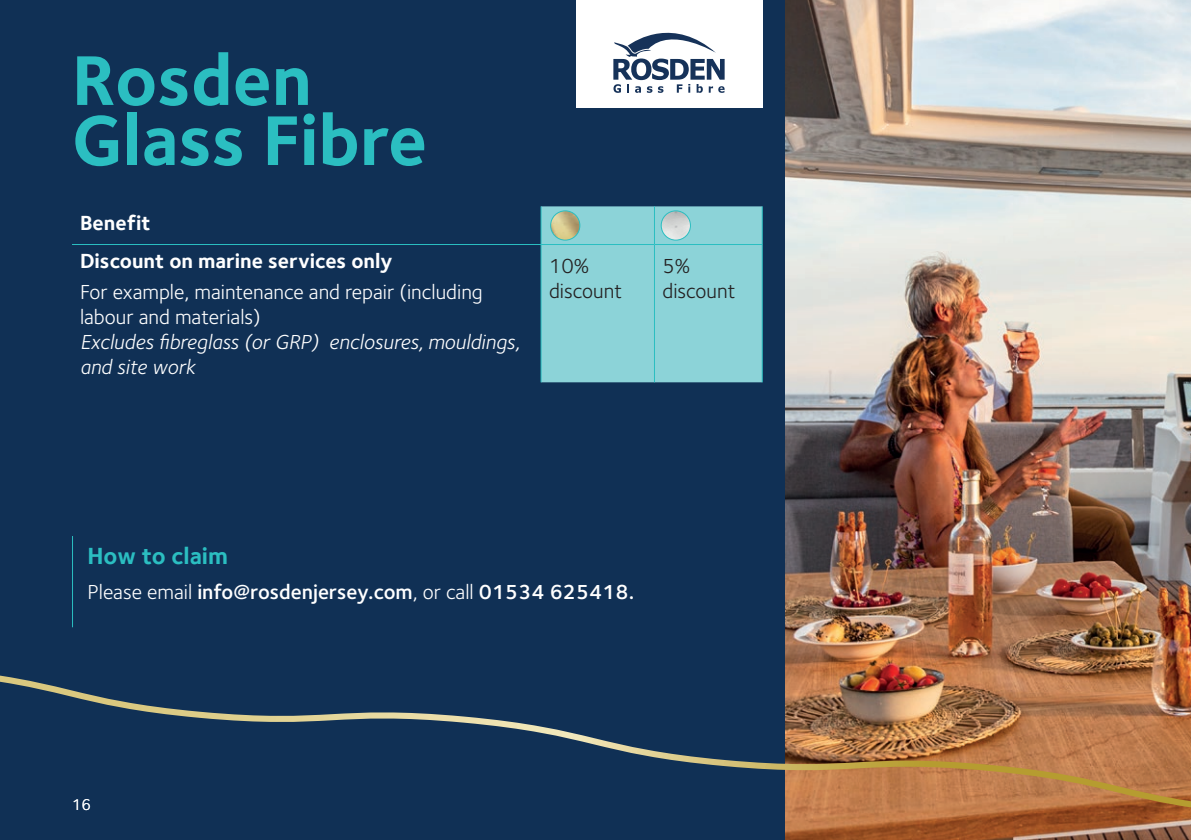
<style>
.page{position:relative;width:1191px;height:840px;background:#fff}
.page>*{position:absolute;margin:0;border:0;box-sizing:border-box;transform-origin:0 0}
.t1{font:700 72.8px/60px "Foundry Sterling";color:#2bbec1}
.t2{font:700 24px "Foundry Sterling";color:#2bbec1}
.t3{font:21px/25.2px "Foundry Sterling";color:#fff}
.t4{font:italic 21px/25.2px "Foundry Sterling";color:#fff}
.t5{font:600 21px "Foundry Sterling";color:#fff}
.t6{font:700 21px/38px "Foundry Sterling";color:#fff}
.t7{font:21px/25.2px "Foundry Sterling";color:#231f20}
.t8{font:16px "Foundry Sterling";color:#fff}
.s1{font-weight:400}
</style>
<div class="page">
<div style="left:0;top:0;width:1191px;height:839px;background:#103055"></div>
<img style="left:785px;top:0;width:406px;height:839px">
<svg style="left:0;top:675px;width:1191px;height:132px"></svg>
<div style="left:575px;top:0;width:187px;height:107px;background:#fff"></div>
<svg style="left:613px;top:32px;width:111px;height:61px"></svg>
<hr style="left:72px;top:535px;width:1px;height:92px;background:#2bbec1">
<div style="left:541px;top:206px;width:220px;height:176px;background:#8cd3d8"></div>
<hr style="left:540px;top:206px;width:1px;height:38px;background:#2bbec1">
<hr style="left:654px;top:206px;width:1px;height:38px;background:#2bbec1">
<hr style="left:761px;top:206px;width:1px;height:38px;background:#2bbec1">
<hr style="left:72px;top:244px;width:469px;height:1px;background:#2bbec1">
<hr style="left:541px;top:244px;width:113px;height:1px;background:#2bbec1">
<hr style="left:540px;top:245px;width:1px;height:137px;background:#2bbec1">
<hr style="left:654px;top:244px;width:108px;height:1px;background:#2bbec1">
<hr style="left:654px;top:245px;width:1px;height:137px;background:#2bbec1">
<hr style="left:761px;top:245px;width:1px;height:137px;background:#2bbec1">
<img style="left:550px;top:211px;width:30px;height:29px;border-radius:15px">
<div style="left:550px;top:210px;width:30px;height:30px;border:1px solid #2bbec1;border-radius:50%"></div>
<img style="left:661px;top:211px;width:29px;height:29px;border-radius:15px">
<div style="left:660px;top:210px;width:31px;height:30px;border:1px solid #2bbec1;border-radius:50%"></div>
<h1 class="t1" style="left:72px;top:49px;width:357px">Rosden<br>Glass Fibre</h1>
<p class="t6" style="left:80px;top:203px;width:314px">Benefit<br>Discount on marine services only</p>
<p class="t3" style="left:80px;top:279px;width:404px">For example, maintenance and repair (including labour and materials)</p>
<p class="t4" style="left:80px;top:329px;width:440px">Excludes fibreglass (or GRP) enclosures, mouldings, and site work</p>
<p class="t7" style="left:549px;top:253px;width:75px">10% discount</p>
<p class="t7" style="left:662px;top:253px;width:75px">5% discount</p>
<p class="t2" style="left:87px;top:540px;width:142px">How to claim</p>
<p class="t5" style="left:87px;top:579px;width:548px"><span class="s1">Please email</span> info@rosdenjersey.com<span class="s1">, or call</span> 01534 625418.</p>
<p class="t8" style="left:72px;top:794px;width:20px">16</p>
</div>
